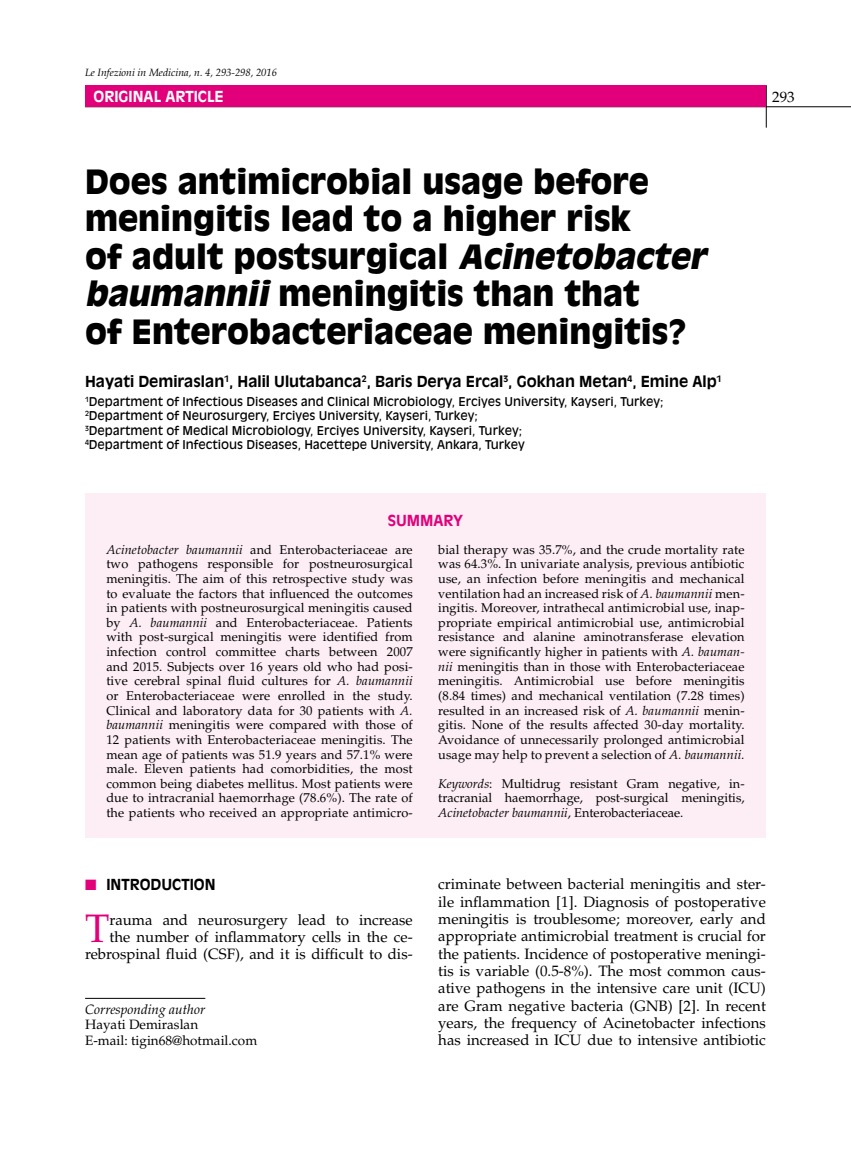
<style>
.page{position:relative;width:851px;height:1149px;background:#fff}
.page>*{position:absolute;margin:0;border:0;box-sizing:border-box;transform-origin:0 0}
.t1{font:39.75px "Palatino LT Std";color:#e2007a}
.t2{font:900 33px/37.5px "Antique Olive Std";color:#000}
.t3{font:15px/17.2px "Palatino LT Std";color:#000;text-align:right}
.t4{font:700 15px "Antique Olive Std";color:#000}
.t5{font:700 15px "Antique Olive Std";color:#fff}
.t6{font:700 15px "Antique Olive Std";color:#e2007a}
.t7{font:13.5px/15.8px "Palatino LT Std";color:#000}
.t8{font:italic 13.5px "Palatino LT Std";color:#000}
.t9{font:12.75px/14.5px "Palatino LT Std";letter-spacing:.01em;color:#000;text-align:justify}
.t10{font:12px/14.4px "Antique Olive Std";color:#000}
.t11{font:italic 10.5px "Palatino LT Std";color:#000}
.s1{font-style:italic}
.s2{color:#e2007a}
</style>
<div class="page">
<hr style="left:765px;top:85px;width:1px;height:43px;background:#000">
<hr style="left:85px;top:106px;width:765px;height:1px;background:#000">
<div style="left:85px;top:85px;width:680px;height:21px;background:#e2007a"></div>
<hr style="left:85px;top:997px;width:120px;height:1px;background:#000">
<div style="left:85px;top:493px;width:680px;height:344px;background:#fceef4"></div>
<p class="t11" style="left:85px;top:66px;width:193px">Le Infezioni in Medicina, n. 4, 293-298, 2016</p>
<p class="t5" style="left:94px;top:87px;width:132px">ORIGINAL ARTICLE</p>
<h2 class="t2" style="left:85px;top:163px;width:629px">Does antimicrobial usage before meningitis lead to a higher risk<br>of adult postsurgical <span class="s1">Acinetobacter baumannii</span> meningitis than that<br>of Enterobacteriaceae meningitis?</h2>
<p class="t4" style="left:85px;top:372px;width:638px">Hayati Demiraslan<sup>1</sup>, Halil Ulutabanca<sup>2</sup>, Baris Derya Ercal<sup>3</sup>, Gokhan Metan<sup>4</sup>, Emine Alp<sup>1</sup></p>
<p class="t10" style="left:85px;top:394px;width:580px"><sup>1</sup>Department of Infectious Diseases and Clinical Microbiology, Erciyes University, Kayseri, Turkey; <sup>2</sup>Department of Neurosurgery, Erciyes University, Kayseri, Turkey;<br><sup>3</sup>Department of Medical Microbiology, Erciyes University, Kayseri, Turkey;<br><sup>4</sup>Department of Infectious Diseases, Hacettepe University, Ankara, Turkey</p>
<p class="t6" style="left:387px;top:511px;width:21px">Summa</p>
<p class="t6" style="left:443px;top:511px;width:21px">RY</p>
<p class="t9" style="left:438px;top:542px;width:308px">bial therapy was 35.7%, and the crude mortality rate was 64.3%. In univariate analysis, previous antibiotic use, an infection before meningitis and mechanical ventilation had an increased risk of <span class="s1">A. baumannii</span> men&shy;ingitis. Moreover, intrathecal antimicrobial use, inap&shy;propriate empirical antimicrobial use, antimicrobial resistance and alanine aminotransferase elevation were significantly higher in patients with <span class="s1">A. bauman&shy;nii</span> meningitis than in those with Enterobacteriaceae meningitis. Antimicrobial use before meningitis (8.84 times) and mechanical ventilation (7.28 times) resulted in an increased risk of <span class="s1">A. baumannii</span> menin&shy;gitis. None of the results affected 30-day mortality.<br>Avoidance of unnecessarily prolonged antimicrobial usage may help to prevent a selection of <span class="s1">A. baumannii.</span></p>
<p class="t9" style="left:438px;top:776px;width:308px"><span class="s1">Keywords</span>: Multidrug resistant Gram negative, in&shy;tracranial haemorrhage, post-surgical meningitis, <span class="s1">Acinetobacter baumannii</span>, Enterobacteriaceae.</p>
<p class="t9" style="left:106px;top:542px;width:308px"><span class="s1">Acinetobacter baumannii</span> and Enterobacteriaceae are two pathogens responsible for postneurosurgical meningitis. The aim of this retrospective study was to evaluate the factors that influenced the outcomes in patients with postneurosurgical meningitis caused by <span class="s1">A. baumannii</span> and Enterobacteriaceae. Patients with post-surgical meningitis were identified from infection control committee charts between 2007 and 2015. Subjects over 16 years old who had posi&shy;tive cerebral spinal fluid cultures for <span class="s1">A. baumannii </span>or Enterobacteriaceae were enrolled in the study.<br>Clinical and laboratory data for 30 patients with <span class="s1">A. baumannii</span> meningitis were compared with those of 12 patients with Enterobacteriaceae meningitis. The mean age of patients was 51.9 years and 57.1% were male. Eleven patients had comorbidities, the most common being diabetes mellitus. Most patients were due to intracranial haemorrhage (78.6%). The rate of the patients who received an appropriate antimicro-</p>
<p class="t3" style="left:772px;top:88px;width:24px">293</p>
<p class="t4" style="left:85px;top:875px;width:132px"><span class="s2">■</span> INTRODUCTION</p>
<h1 class="t1" style="left:85px;top:904px;width:26px">T</h1>
<p class="t3" style="left:85px;top:910px;width:329px">rauma and neurosurgery lead to increase the number of inflammatory cells in the ce&shy;rebrospinal fluid (CSF), and it is difficult to dis-</p>
<p class="t8" style="left:85px;top:1000px;width:122px">Corresponding author</p>
<p class="t7" style="left:85px;top:1016px;width:174px">Hayati Demiraslan<br>E-mail: tigin68@hotmail.com</p>
<p class="t3" style="left:438px;top:875px;width:329px;text-align:justify">criminate between bacterial meningitis and ster&shy;ile inflammation [1]. Diagnosis of postoperative meningitis is troublesome; moreover, early and appropriate antimicrobial treatment is crucial for the patients. Incidence of postoperative meningi&shy;tis is variable (0.5-8%). The most common caus&shy;ative pathogens in the intensive care unit (ICU) are Gram negative bacteria (GNB) [2]. In recent years, the frequency of Acinetobacter infections has increased in ICU due to intensive antibiotic</p>
</div>
